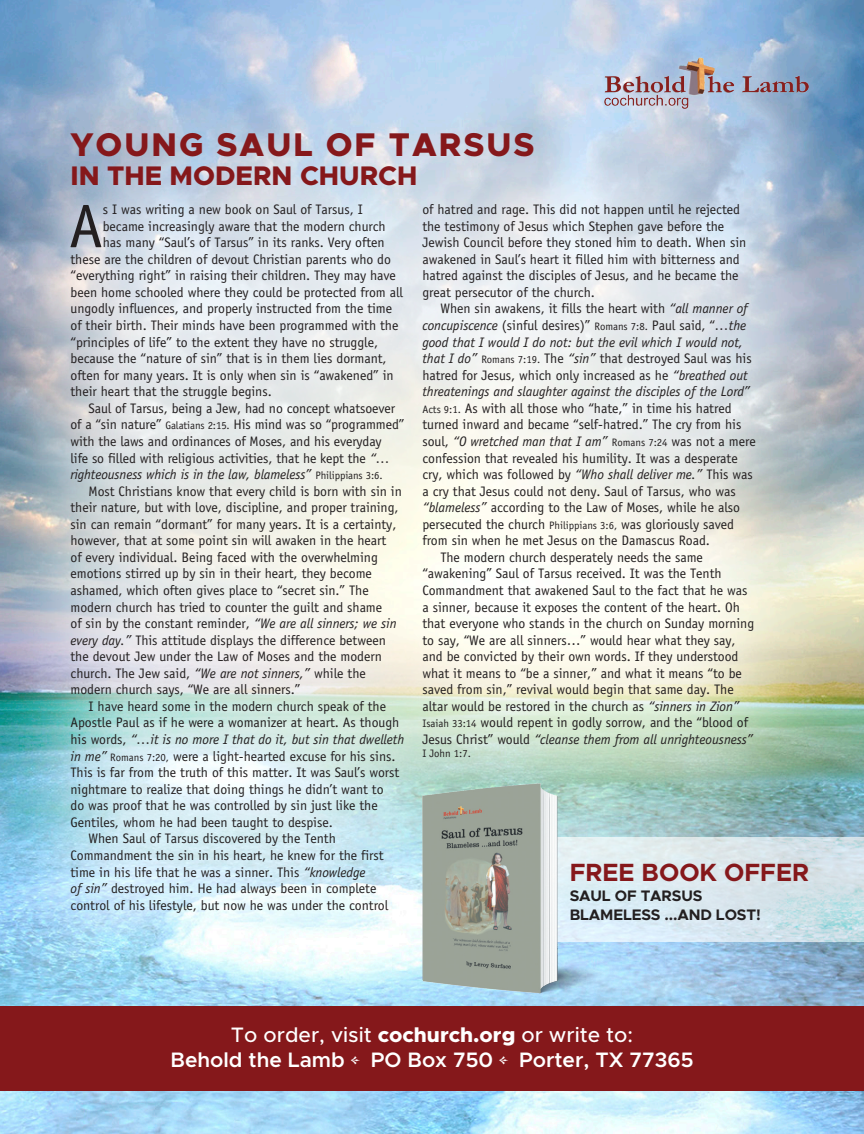
<style>
.page{position:relative;width:864px;height:1134px;background:#fff}
.page>*{position:absolute;margin:0;border:0;box-sizing:border-box;transform-origin:0 0}
.Calvary_body_copy{font:61.65px "Officina Sans";color:#231f20}
.t1{font:800 33px "Metropolis";letter-spacing:.06em;color:#85181b}
.t2{font:800 27px "Metropolis";color:#85181b}
.t3{font:700 25.05px "Metropolis";color:#85181b}
.t4{font:600 21px "Metropolis";color:#fff}
.t5{font:500 21px "Metropolis";color:#fff}
.t6{font:700 15.3px/19.5px "Metropolis";letter-spacing:-.01em;color:#231f20}
.Calvary_body_copy-2{font:13.8px/16.5px "Officina Sans";letter-spacing:-.005em;color:#231f20}
.Calvary_body_copy-3{font:10.8px "Officina Sans";color:#231f20}
.s1{font-size:10.8px}
.s2{font-style:italic}
.s3{font-weight:800}
</style>
<div class="page">
<img style="left:0;top:0;width:864px;height:1134px">
<div style="left:0;top:1006px;width:864px;height:84px;background:#85181b"></div>
<div style="left:0;top:110px;width:845px;height:895px;background:#fff;opacity:.7"></div>
<svg style="left:632px;top:838px;width:232px;height:104px;fill:#d8e5eb"></svg>
<img style="left:408px;top:779px;width:224px;height:227px">
<img style="left:597px;top:48px;width:214px;height:66px">
<p class="t1" style="left:71px;top:124px;width:466px">YOUNG SAUL OF TARSUS</p>
<p class="t2" style="left:71px;top:158px;width:348px">IN THE MODERN CHURCH</p>
<p class="Calvary_body_copy" style="left:69px;top:190px;width:36px">A</p>
<p class="Calvary_body_copy-2" style="left:103px;top:201px;width:262px">s I was writing a new book on Saul of Tarsus, I</p>
<p class="Calvary_body_copy-2" style="left:103px;top:218px;width:285px">became increasingly aware that the modern church</p>
<p class="Calvary_body_copy-2" style="left:103px;top:234px;width:283px">has many “Saul’s of Tarsus” in its ranks. Very often</p>
<p class="Calvary_body_copy-2" style="left:71px;top:251px;width:322px">these are the children of devout Christian parents who do</p>
<p class="Calvary_body_copy-2" style="left:71px;top:267px;width:327px">“everything right” in raising their children. They may have</p>
<p class="Calvary_body_copy-2" style="left:71px;top:284px;width:334px">been home schooled where they could be protected from all</p>
<p class="Calvary_body_copy-2" style="left:71px;top:301px;width:323px">ungodly influences, and properly instructed from the time</p>
<p class="Calvary_body_copy-2" style="left:71px;top:317px;width:329px">of their birth. Their minds have been programmed with the</p>
<p class="Calvary_body_copy-2" style="left:71px;top:334px;width:309px">“principles of life” to the extent they have no struggle,</p>
<p class="Calvary_body_copy-2" style="left:71px;top:350px;width:318px">because the “nature of sin” that is in them lies dormant,</p>
<p class="Calvary_body_copy-2" style="left:71px;top:367px;width:325px">often for many years. It is only when sin is “awakened” in</p>
<p class="Calvary_body_copy-2" style="left:71px;top:383px;width:203px">their heart that the struggle begins.</p>
<p class="Calvary_body_copy-2" style="left:71px;top:400px;width:335px;text-indent:18px">Saul of Tarsus, being a Jew, had no concept whatsoever of a “sin nature” <span class="s1">Galatians 2:15.</span> His mind was so “programmed” with the laws and ordinances of Moses, and his everyday<br>life so filled with religious activities, that he kept the <span class="s2">“… righteousness which is in the law, blameless”</span> <span class="s1">Philippians 3:6.</span></p>
<p class="Calvary_body_copy-2" style="left:71px;top:483px;width:333px;text-indent:18px">Most Christians know that every child is born with sin in their nature, but with love, discipline, and proper training, sin can remain “dormant” for many years. It is a certainty, however, that at some point sin will awaken in the heart<br>of every individual. Being faced with the overwhelming emotions stirred up by sin in their heart, they become ashamed, which often gives place to “secret sin.” The modern church has tried to counter the guilt and shame<br>of sin by the constant reminder, <span class="s2">“We are all sinners; we sin every day.”</span> This attitude displays the difference between the devout Jew under the Law of Moses and the modern church. The Jew said, <span class="s2">“We are not sinners,”</span> while the modern church says, “We are all sinners.”</p>
<p class="Calvary_body_copy-2" style="left:71px;top:698px;width:335px;text-indent:18px">I have heard some in the modern church speak of the Apostle Paul as if he were a womanizer at heart. As though his words, <span class="s2">“…it is no more I that do it, but sin that dwelleth in me”</span> <span class="s1">Romans 7:20,</span> were a light-hearted excuse for his sins.<br>This is far from the truth of this matter. It was Saul’s worst nightmare to realize that doing things he didn’t want to<br>do was proof that he was controlled by sin just like the Gentiles, whom he had been taught to despise.</p>
<p class="Calvary_body_copy-2" style="left:71px;top:830px;width:319px;text-indent:18px">When Saul of Tarsus discovered by the Tenth Commandment the sin in his heart, he knew for the first time in his life that he was a sinner. This <span class="s2">“knowledge<br>of sin”</span> destroyed him. He had always been in complete control of his lifestyle, but now he was under the control</p>
<p class="Calvary_body_copy-2" style="left:422px;top:201px;width:325px">of hatred and rage. This did not happen until he rejected the testimony of Jesus which Stephen gave before the Jewish Council before they stoned him to death. When sin awakened in Saul’s heart it filled him with bitterness and hatred against the disciples of Jesus, and he became the great persecutor of the church.</p>
<p class="Calvary_body_copy-2" style="left:422px;top:301px;width:335px;text-indent:18px">When sin awakens, it fills the heart with <span class="s2">“all manner of concupiscence</span> (sinful desires)” <span class="s1">Romans 7:8.</span> Paul said, “<span class="s2">…the good that I would I do not: but the evil which I would not, that I do”</span> <span class="s1">Romans 7:19.</span> The <span class="s2">“sin”</span> that destroyed Saul was his hatred for Jesus, which only increased as he <span class="s2">“breathed out threatenings and slaughter against the disciples of the Lord” </span><span class="s1">Acts 9:1.</span> As with all those who “hate,” in time his hatred turned inward and became “self-hatred.” The cry from his soul, <span class="s2">“O wretched man that I am”</span> <span class="s1">Romans 7:24</span> was not a mere confession that revealed his humility. It was a desperate cry, which was followed by <span class="s2">“Who shall deliver me.”</span> This was a cry that Jesus could not deny. Saul of Tarsus, who was <span class="s2">“blameless”</span> according to the Law of Moses, while he also persecuted the church <span class="s1">Philippians 3:6,</span> was gloriously saved from sin when he met Jesus on the Damascus Road.</p>
<p class="Calvary_body_copy-2" style="left:422px;top:549px;width:333px;text-indent:18px">The modern church desperately needs the same “awakening” Saul of Tarsus received. It was the Tenth Commandment that awakened Saul to the fact that he was a sinner, because it exposes the content of the heart. Oh that everyone who stands in the church on Sunday morning to say, “We are all sinners…” would hear what they say, and be convicted by their own words. If they understood what it means to “be a sinner,” and what it means “to be saved from sin,” revival would begin that same day. The altar would be restored in the church as <span class="s2">“sinners in Zion” </span><span class="s1">Isaiah 33:14</span> would repent in godly sorrow, and the “blood of Jesus Christ” would <span class="s2">“cleanse them from all unrighteousness”</span></p>
<p class="Calvary_body_copy-3" style="left:422px;top:747px;width:50px">I John 1:7.</p>
<p class="t3" style="left:570px;top:856px;width:241px">FREE BOOK OFFER</p>
<p class="t6" style="left:570px;top:885px;width:193px">SAUL OF TARSUS<br>BLAMELESS ...AND LOST!</p>
<p class="t5" style="left:231px;top:1021px;width:404px">To order, visit <span class="s3">cochurch.org</span> or write to:</p>
<p class="t4" style="left:170px;top:1047px;width:525px">Behold the Lamb ■ PO Box 750 ■ Porter, TX 77365</p>
</div>
